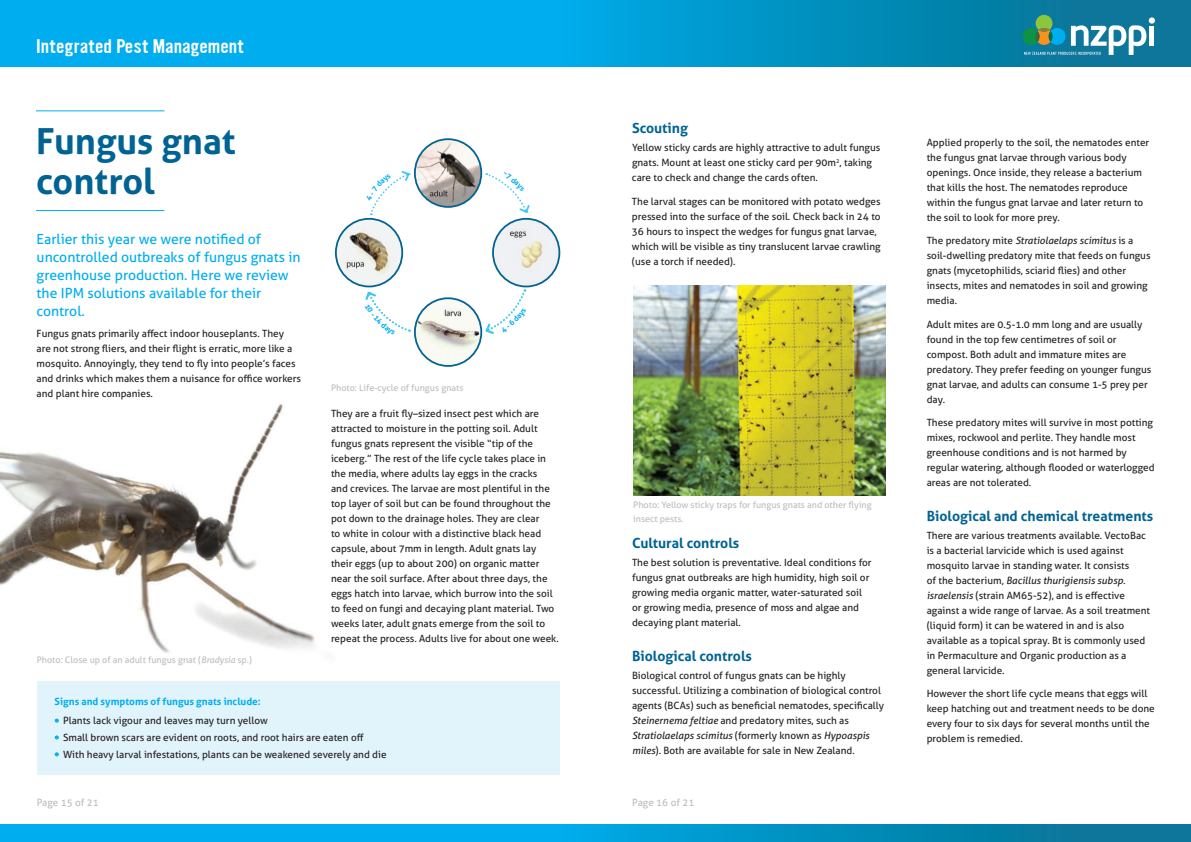
<style>
.page{position:relative;width:1191px;height:842px;background:#fff}
.page>*{position:absolute;margin:0;border:0;box-sizing:border-box;transform-origin:0 0}
.t1{font:700 36px/40px "Aller";color:#006393}
.t2{font:17px "Ultramagnetic";color:#fff}
.t3{font:14px/18px "Aller";color:#00aeef}
.t4{font:700 14px "Aller";color:#006393}
.t5{font:10px/15px "Aller";color:#231f20}
.t6{font:700 10px "Aller";color:#00aeef}
.t7{font:10px "Aller";letter-spacing:-.005em;color:#bcbdc0}
.t8{font:9px/14px "Aller";color:#bcbdc0}
.s1{font-style:italic}
.s2{font-weight:700;color:#00aeef}
</style>
<div class="page">
<div style="left:587px;top:0;width:604px;height:67px;background:linear-gradient(to right,#00a5de,#0c6f8f)"></div>
<div style="left:587px;top:825px;width:604px;height:17px;background:linear-gradient(to right,#00a5de,#0c6f8f)"></div>
<div style="left:1149px;top:26px;width:5px;height:20px;background:#fff"></div>
<div style="left:1148px;top:17px;width:7px;height:7px;background:#fff;border-radius:50%"></div>
<svg style="left:1022px;top:15px;width:124px;height:40px"></svg>
<svg style="left:1035px;top:31px;width:4px;height:11px"></svg>
<div style="left:0;top:0;width:604px;height:67px;background:#00aeef"></div>
<div style="left:0;top:825px;width:604px;height:17px;background:#00aeef"></div>
<img style="left:0;top:404px;width:315px;height:249px">
<div style="left:37px;top:681px;width:522px;height:93px;background:#e1f4fc"></div>
<svg style="left:55px;top:718px;width:4px;height:5px"></svg>
<svg style="left:55px;top:735px;width:4px;height:5px"></svg>
<svg style="left:55px;top:752px;width:4px;height:4px"></svg>
<hr style="left:36px;top:210px;width:128px;height:1px;background:#00aeef">
<hr style="left:36px;top:110px;width:128px;height:1px;background:#00aeef">
<img style="left:336px;top:219px;width:66px;height:67px">
<div style="left:335px;top:218px;width:68px;height:69px;border:2px solid #006393;border-radius:50%"></div>
<img style="left:415px;top:139px;width:66px;height:68px">
<div style="left:414px;top:138px;width:68px;height:70px;border:2px solid #006393;border-radius:50%"></div>
<img style="left:415px;top:298px;width:66px;height:68px">
<div style="left:414px;top:297px;width:68px;height:70px;border:2px solid #006393;border-radius:50%"></div>
<img style="left:493px;top:219px;width:66px;height:67px">
<div style="left:492px;top:218px;width:68px;height:69px;border:2px solid #006393;border-radius:50%"></div>
<img style="left:633px;top:285px;width:252px;height:210px">
<svg style="left:370px;top:171px;width:41px;height:44px"></svg>
<svg style="left:486px;top:173px;width:44px;height:40px"></svg>
<svg style="left:485px;top:289px;width:41px;height:45px"></svg>
<svg style="left:365px;top:291px;width:45px;height:41px"></svg>
<p class="t2" style="left:36px;top:34px;width:210px">Integrated Pest Management</p>
<p class="t1" style="left:36px;top:121px;width:201px">Fungus gnat control</p>
<p class="t3" style="left:37px;top:230px;width:265px">Earlier this year we were notified of uncontrolled outbreaks of fungus gnats in greenhouse production. Here we review the IPM solutions available for their control.</p>
<p class="t5" style="left:37px;top:326px;width:266px">Fungus gnats primarily affect indoor houseplants. They<br>are not strong fliers, and their flight is erratic, more like a mosquito. Annoyingly, they tend to fly into people’s faces and drinks which makes them a nuisance for office workers and plant hire companies.</p>
<p class="t8" style="left:37px;top:653px;width:217px">Photo: Close up of an adult fungus gnat (<span class="s1">Bradysia</span> sp.)</p>
<p class="t8" style="left:331px;top:381px;width:134px">Photo: Life-cycle of fungus gnats</p>
<p class="t5" style="left:331px;top:406px;width:229px">They are a fruit fly–sized insect pest which are attracted to moisture in the potting soil. Adult fungus gnats represent the visible “tip of the iceberg.” The rest of the life cycle takes place in the media, where adults lay eggs in the cracks<br>and crevices. The larvae are most plentiful in the top layer of soil but can be found throughout the pot down to the drainage holes. They are clear<br>to white in colour with a distinctive black head capsule, about 7mm in length. Adult gnats lay their eggs (up to about 200) on organic matter near the soil surface. After about three days, the eggs hatch into larvae, which burrow into the soil to feed on fungi and decaying plant material. Two weeks later, adult gnats emerge from the soil to repeat the process. Adults live for about one week.</p>
<p class="t6" style="left:55px;top:695px;width:208px">Signs and symptoms of fungus gnats include:</p>
<p class="t5" style="left:55px;top:713px;width:215px"><span class="s2">•</span> Plants lack vigour and leaves may turn yellow</p>
<p class="t5" style="left:55px;top:730px;width:311px"><span class="s2">•</span> Small brown scars are evident on roots, and root hairs are eaten off</p>
<p class="t5" style="left:55px;top:747px;width:333px"><span class="s2">•</span> With heavy larval infestations, plants can be weakened severely and die</p>
<p class="t4" style="left:632px;top:120px;width:58px">Scouting</p>
<p class="t5" style="left:632px;top:140px;width:250px">Yellow sticky cards are highly attractive to adult fungus gnats. Mount at least one sticky card per 90m<sup>2</sup>, taking care to check and change the cards often.</p>
<p class="t5" style="left:632px;top:194px;width:250px">The larval stages can be monitored with potato wedges pressed into the surface of the soil. Check back in 24 to 36 hours to inspect the wedges for fungus gnat larvae, which will be visible as tiny translucent larvae crawling (use a torch if needed).</p>
<p class="t8" style="left:633px;top:498px;width:240px">Photo: Yellow sticky traps for fungus gnats and other flying insect pests.</p>
<p class="t4" style="left:632px;top:535px;width:109px">Cultural controls</p>
<p class="t5" style="left:632px;top:555px;width:241px">The best solution is preventative. Ideal conditions for fungus gnat outbreaks are high humidity, high soil or growing media organic matter, water-saturated soil or growing media, presence of moss and algae and decaying plant material.</p>
<p class="t4" style="left:632px;top:647px;width:121px">Biological controls</p>
<p class="t5" style="left:632px;top:668px;width:254px">Biological control of fungus gnats can be highly successful. Utilizing a combination of biological control agents (BCAs) such as beneficial nematodes, specifically <span class="s1">Steinernema feltiae</span> and predatory mites, such as <span class="s1">Stratiolaelaps scimitus</span> (formerly known as <span class="s1">Hypoaspis miles</span>). Both are available for sale in New Zealand.</p>
<p class="t7" style="left:37px;top:796px;width:64px">Page 15 of 21</p>
<p class="t7" style="left:632px;top:796px;width:64px">Page 16 of 21</p>
<p class="t5" style="left:926px;top:135px;width:224px">Applied properly to the soil, the nematodes enter the fungus gnat larvae through various body openings. Once inside, they release a bacterium that kills the host. The nematodes reproduce within the fungus gnat larvae and later return to the soil to look for more prey.</p>
<p class="t5" style="left:926px;top:233px;width:225px">The predatory mite <span class="s1">Stratiolaelaps scimitus</span> is a soil-dwelling predatory mite that feeds on fungus gnats (mycetophilids, sciarid flies) and other insects, mites and nematodes in soil and growing media.</p>
<p class="t5" style="left:926px;top:317px;width:226px">Adult mites are 0.5-1.0 mm long and are usually found in the top few centimetres of soil or compost. Both adult and immature mites are predatory. They prefer feeding on younger fungus gnat larvae, and adults can consume 1-5 prey per day.</p>
<p class="t5" style="left:926px;top:415px;width:229px">These predatory mites will survive in most potting mixes, rockwool and perlite. They handle most greenhouse conditions and is not harmed by regular watering, although flooded or waterlogged areas are not tolerated.</p>
<p class="t4" style="left:926px;top:507px;width:228px">Biological and chemical treatments</p>
<p class="t5" style="left:926px;top:528px;width:225px">There are various treatments available. VectoBac is a bacterial larvicide which is used against mosquito larvae in standing water. It consists<br>of the bacterium, <span class="s1">Bacillus thurigiensis subsp. israelensis</span> (strain AM65-52), and is effective against a wide range of larvae. As a soil treatment (liquid form) it can be watered in and is also available as a topical spray. Bt is commonly used in Permaculture and Organic production as a general larvicide.</p>
<p class="t5" style="left:926px;top:686px;width:230px">However the short life cycle means that eggs will keep hatching out and treatment needs to be done every four to six days for several months until the problem is remedied.</p>
</div>
